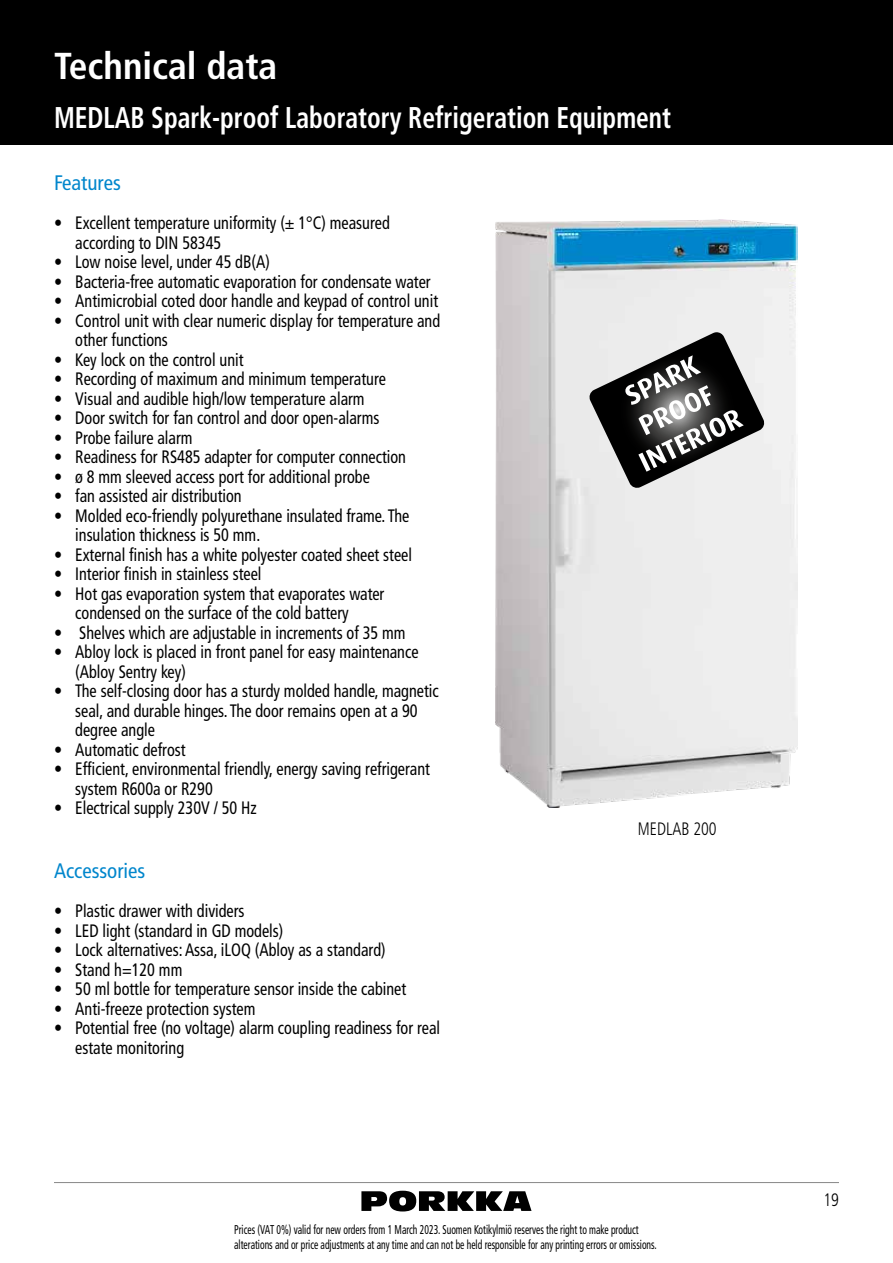
<style>
.page{position:relative;width:893px;height:1263px;background:#fff}
.page>*{position:absolute;margin:0;border:0;box-sizing:border-box;transform-origin:0 0}
.t1{font:700 condensed 37.5px "Frutiger LT Std";color:#fff}
.t2{font:700 condensed 30px "Frutiger LT Std";color:#fff;scale:.85 1}
.t3{font:condensed 21px "Frutiger LT Std";color:#0086cc}
.t4{font:condensed 18px/19.5px "Frutiger LT Std";color:#000;scale:.9 1}
.t5{font:300 condensed 18px "Frutiger LT Std";color:#000;scale:.9 1}
.t6{font:condensed 12.75px/15px "Frutiger LT Std";color:#000;scale:.75 1}
</style>
<div class="page">
<div style="left:0;top:0;width:893px;height:145px;background:#000"></div>
<hr style="left:54px;top:1182px;width:785px;height:1px;background:#878787">
<svg style="left:361px;top:1191px;width:170px;height:20px"></svg>
<img style="left:495px;top:219px;width:302px;height:588px">
<svg style="left:588px;top:332px;width:177px;height:157px;background:#888"></svg>
<h1 class="t1" style="left:54px;top:44px;width:225px">Technical data</h1>
<h2 class="t2" style="left:54px;top:99px;width:727px">MEDLAB Spark-proof Laboratory Refrigeration Equipment</h2>
<p class="t3" style="left:54px;top:171px;width:68px">Features</p>
<p class="t4" style="left:75px;top:213px;width:351px;text-indent:-21px">• Excellent temperature uniformity (± 1°C) measured according to DIN 58345</p>
<p class="t4" style="left:54px;top:252px;width:241px">• Low noise level, under 45 dB(A)</p>
<p class="t4" style="left:54px;top:272px;width:420px">• Bacteria-free automatic evaporation for condensate water</p>
<p class="t4" style="left:54px;top:291px;width:428px">• Antimicrobial coted door handle and keypad of control unit</p>
<p class="t4" style="left:75px;top:311px;width:407px;text-indent:-21px">• Control unit with clear numeric display for temperature and other functions</p>
<p class="t4" style="left:54px;top:350px;width:212px">• Key lock on the control unit</p>
<p class="t4" style="left:54px;top:369px;width:370px">• Recording of maximum and minimum temperature</p>
<p class="t4" style="left:54px;top:389px;width:347px">• Visual and audible high/low temperature alarm</p>
<p class="t4" style="left:54px;top:408px;width:363px">• Door switch for fan control and door open-alarms</p>
<p class="t4" style="left:54px;top:428px;width:155px">• Probe failure alarm</p>
<p class="t4" style="left:54px;top:447px;width:393px">• Readiness for RS485 adapter for computer connection</p>
<p class="t4" style="left:54px;top:467px;width:353px">• ø 8 mm sleeved access port for additional probe</p>
<p class="t4" style="left:54px;top:486px;width:210px">• fan assisted air distribution</p>
<p class="t4" style="left:75px;top:506px;width:373px;text-indent:-21px">• Molded eco-friendly polyurethane insulated frame. The insulation thickness is 50 mm.</p>
<p class="t4" style="left:54px;top:545px;width:399px">• External finish has a white polyester coated sheet steel</p>
<p class="t4" style="left:54px;top:564px;width:232px">• Interior finish in stainless steel</p>
<p class="t4" style="left:75px;top:584px;width:345px;text-indent:-21px">• Hot gas evaporation system that evaporates water condensed on the surface of the cold battery</p>
<p class="t4" style="left:54px;top:623px;width:392px">• Shelves which are adjustable in increments of 35 mm</p>
<p class="t4" style="left:75px;top:642px;width:383px;text-indent:-21px">• Abloy lock is placed in front panel for easy maintenance (Abloy Sentry key)</p>
<p class="t4" style="left:75px;top:681px;width:405px;text-indent:-21px">• The self-closing door has a sturdy molded handle, magnetic seal, and durable hinges. The door remains open at a 90 degree angle</p>
<p class="t4" style="left:54px;top:740px;width:148px">• Automatic defrost</p>
<p class="t4" style="left:75px;top:759px;width:396px;text-indent:-21px">• Efficient, environmental friendly, energy saving refrigerant system R600a or R290</p>
<p class="t4" style="left:54px;top:798px;width:227px">• Electrical supply 230V / 50 Hz</p>
<p class="t3" style="left:54px;top:859px;width:93px">Accessories</p>
<p class="t4" style="left:54px;top:901px;width:213px">• Plastic drawer with dividers</p>
<p class="t4" style="left:54px;top:921px;width:256px">• LED light (standard in GD models)</p>
<p class="t4" style="left:54px;top:940px;width:370px">• Lock alternatives: Assa, iLOQ (Abloy as a standard)</p>
<p class="t4" style="left:54px;top:960px;width:144px">• Stand h=120 mm</p>
<p class="t4" style="left:54px;top:979px;width:393px">• 50 ml bottle for temperature sensor inside the cabinet</p>
<p class="t4" style="left:54px;top:999px;width:225px">• Anti-freeze protection system</p>
<p class="t4" style="left:75px;top:1018px;width:407px;text-indent:-21px">• Potential free (no voltage) alarm coupling readiness for real estate monitoring</p>
<p class="t5" style="left:638px;top:818px;width:89px">MEDLAB 200</p>
<p class="t6" style="left:234px;top:1222px;width:565px">Prices (VAT 0%) valid for new orders from 1 March 2023. Suomen Kotikylmiö reserves the right to make product alterations and or price adjustments at any time and can not be held responsible for any printing errors or omissions.</p>
<p class="t5" style="left:823px;top:1189px;width:19px">19</p>
</div>
